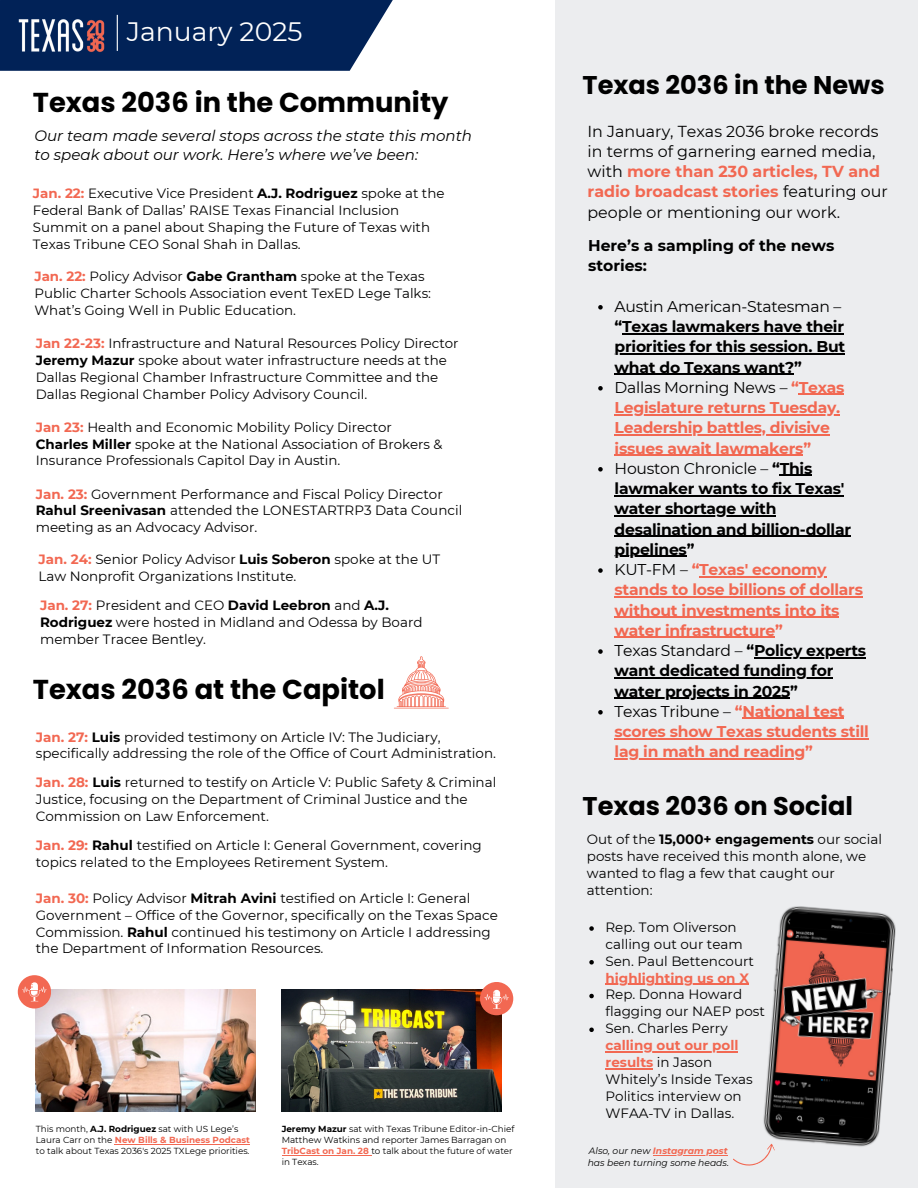
<style>
.page{position:relative;width:918px;height:1188px;background:#fff}
.page>*{position:absolute;margin:0;border:0;box-sizing:border-box;transform-origin:0 0}
.t1{font:700 27.3px "Poppins";color:#000}
.t2{font:26.55px "Montserrat";color:#fff}
.t3{font:700 25.65px "Poppins";color:#000}
.t4{font:15.9px/20.2px "Montserrat";color:#000}
.t5{font:700 15.6px/20.2px "Montserrat";letter-spacing:-.015em;color:#f26852}
.t6{font:700 15.6px/20.2px "Montserrat";letter-spacing:-.015em;color:#000}
.t7{font:15.6px/20.2px "Montserrat";letter-spacing:-.015em;color:#000}
.t8{font:italic 15px/19.2px "Montserrat";color:#000}
.t9{font:13.5px/16.8px "Montserrat";color:#000}
.t10{font:700 13.5px/16.8px "Montserrat";color:#f26852}
.t11{font:13.35px/17px "Montserrat";color:#000}
.t12{font:italic 700 9.15px "Montserrat";color:#f26852}
.t13{font:italic 9.15px "Montserrat";color:#000}
.t14{font:8.85px/10.9px "Montserrat";color:#000}
.s1{font-weight:700;color:#f26852}
.s2{font-weight:700}
.s3{font-weight:400}
.s4{color:#f26852}
.s5{font-weight:400;color:#000}
.s6{color:#000}
</style>
<div class="page">
<div style="left:556px;top:0;width:362px;height:1188px;background:#ecedef"></div>
<div style="left:0;top:0;width:425px;height:71px;background:#012257"></div>
<img style="left:18px;top:19px;width:87px;height:33px">
<hr style="left:117px;top:15px;width:1px;height:36px;background:#fff">
<img style="left:763px;top:906px;width:133px;height:241px">
<svg style="left:394px;top:656px;width:55px;height:53px"></svg>
<img style="left:282px;top:990px;width:219px;height:121px">
<img style="left:36px;top:990px;width:219px;height:121px">
<div style="left:18px;top:975px;width:33px;height:34px;background:#f26852;border-radius:50%"></div>
<div style="left:480px;top:982px;width:33px;height:33px;background:#f26852;border-radius:50%"></div>
<svg style="left:484px;top:990px;width:25px;height:19px"></svg>
<svg style="left:22px;top:982px;width:25px;height:19px"></svg>
<svg style="left:733px;top:1143px;width:44px;height:23px"></svg>
<svg style="left:598px;top:305px;width:5px;height:5px"></svg>
<hr style="left:622px;top:333px;width:222px;height:1px;background:#000">
<hr style="left:615px;top:353px;width:230px;height:2px;background:#000">
<hr style="left:615px;top:374px;width:179px;height:1px;background:#000">
<svg style="left:598px;top:386px;width:5px;height:5px"></svg>
<hr style="left:799px;top:394px;width:45px;height:1px;background:#f26852">
<hr style="left:615px;top:414px;width:225px;height:1px;background:#f26852">
<hr style="left:615px;top:434px;width:215px;height:2px;background:#f26852">
<hr style="left:615px;top:455px;width:188px;height:1px;background:#f26852">
<svg style="left:598px;top:467px;width:5px;height:5px"></svg>
<hr style="left:780px;top:475px;width:32px;height:1px;background:#000">
<hr style="left:615px;top:495px;width:229px;height:1px;background:#000">
<hr style="left:615px;top:515px;width:161px;height:2px;background:#000">
<hr style="left:615px;top:536px;width:236px;height:1px;background:#000">
<hr style="left:615px;top:556px;width:72px;height:1px;background:#000">
<svg style="left:598px;top:568px;width:5px;height:5px"></svg>
<hr style="left:699px;top:576px;width:127px;height:1px;background:#f26852">
<hr style="left:615px;top:596px;width:248px;height:2px;background:#f26852">
<hr style="left:615px;top:617px;width:224px;height:1px;background:#f26852">
<hr style="left:615px;top:637px;width:160px;height:1px;background:#f26852">
<svg style="left:598px;top:649px;width:5px;height:5px"></svg>
<hr style="left:754px;top:657px;width:112px;height:1px;background:#000">
<hr style="left:615px;top:677px;width:218px;height:2px;background:#000">
<hr style="left:615px;top:698px;width:175px;height:1px;background:#000">
<svg style="left:598px;top:710px;width:5px;height:5px"></svg>
<hr style="left:742px;top:718px;width:102px;height:1px;background:#f26852">
<hr style="left:615px;top:738px;width:254px;height:1px;background:#f26852">
<hr style="left:615px;top:758px;width:190px;height:2px;background:#f26852">
<hr style="left:115px;top:1144px;width:135px;height:1px;background:#f26852">
<hr style="left:282px;top:1155px;width:89px;height:1px;background:#f26852">
<hr style="left:653px;top:1155px;width:75px;height:1px;background:#f26852">
<svg style="left:589px;top:926px;width:5px;height:5px"></svg>
<svg style="left:589px;top:960px;width:5px;height:5px"></svg>
<hr style="left:606px;top:984px;width:143px;height:1px;background:#f26852">
<svg style="left:589px;top:994px;width:5px;height:4px"></svg>
<svg style="left:589px;top:1028px;width:5px;height:4px"></svg>
<hr style="left:606px;top:1051px;width:132px;height:1px;background:#f26852">
<hr style="left:606px;top:1068px;width:47px;height:1px;background:#f26852">
<p class="t2" style="left:127px;top:16px;width:177px">January 2025</p>
<p class="t1" style="left:33px;top:84px;width:417px">Texas 2036 in the Community</p>
<h4 class="t8" style="left:34px;top:126px;width:439px">Our team made several stops across the state this month to speak about our work. Here’s where we’ve been:</h4>
<p class="t11" style="left:33px;top:185px;width:413px"><span class="s1">Jan. 22:</span> Executive Vice President <span class="s2">A.J. Rodriguez</span> spoke at the Federal Bank of Dallas’ RAISE Texas Financial Inclusion Summit on a panel about Shaping the Future of Texas with Texas Tribune CEO Sonal Shah in Dallas.</p>
<p class="t11" style="left:34px;top:268px;width:398px"><span class="s1">Jan. 22:</span> Policy Advisor <span class="s2">Gabe Grantham</span> spoke at the Texas<br>Public Charter Schools Association event TexED Lege Talks:<br>What’s Going Well in Public Education.</p>
<p class="t11" style="left:36px;top:335px;width:424px"><span class="s1">Jan 22-23:</span> Infrastructure and Natural Resources Policy Director <span class="s2">Jeremy Mazur</span> spoke about water infrastructure needs at the Dallas Regional Chamber Infrastructure Committee and the Dallas Regional Chamber Policy Advisory Council.</p>
<p class="t11" style="left:36px;top:418px;width:408px"><span class="s1">Jan 23:</span> Health and Economic Mobility Policy Director<br><span class="s2">Charles Miller</span> spoke at the National Association of Brokers &amp;<br>Insurance Professionals Capitol Day in Austin.</p>
<h1 class="t9" style="left:36px;top:485px;width:428px"><span class="s1">Jan. 23:</span> Government Performance and Fiscal Policy Director<br><span class="s2">Rahul Sreenivasan</span> attended the LONESTARTRP3 Data Council meeting as an Advocacy Advisor.</h1>
<h4 class="t9" style="left:39px;top:551px;width:403px"><span class="s1">Jan. 24:</span> Senior Policy Advisor <span class="s2">Luis Soberon</span> spoke at the UT<br>Law Nonprofit Organizations Institute.</h4>
<h3 class="t9" style="left:40px;top:597px;width:384px"><span class="s1">Jan. 27:</span> President and CEO <span class="s2">David Leebron</span> and <span class="s2">A.J.<br>Rodriguez</span> were hosted in Midland and Odessa by Board member Tracee Bentley.</h3>
<h1 class="t1" style="left:33px;top:670px;width:353px">Texas 2036 at the Capitol</h1>
<p class="t9" style="left:36px;top:728px;width:462px"><span class="s1">Jan. 27:</span> <span class="s2">Luis</span> provided testimony on Article IV: The Judiciary, specifically addressing the role of the Office of Court Administration.</p>
<p class="t9" style="left:36px;top:774px;width:462px"><span class="s1">Jan. 28:</span> <span class="s2">Luis</span> returned to testify on Article V: Public Safety &amp; Criminal<br>Justice, focusing on the Department of Criminal Justice and the<br>Commission on Law Enforcement.</p>
<p class="t9" style="left:36px;top:837px;width:447px"><span class="s1">Jan. 29:</span> <span class="s2">Rahul</span> testified on Article I: General Government, covering topics related to the Employees Retirement System.</p>
<p class="t9" style="left:36px;top:890px;width:464px"><span class="s1">Jan. 30:</span> Policy Advisor <span class="s2">Mitrah Avini</span> testified on Article I: General Government – Office of the Governor, specifically on the Texas Space Commission. <span class="s2">Rahul</span> continued his testimony on Article I addressing the Department of Information Resources.</p>
<p class="t14" style="left:36px;top:1123px;width:216px">This month, <span class="s2">A.J. Rodriguez</span> sat with US Lege’s<br>Laura Carr on the <span class="s1">New Bills &amp; Business Podcast </span>to talk about Texas 2036's 2025 TXLege priorities.</p>
<p class="t14" style="left:282px;top:1123px;width:234px"><span class="s2">Jeremy Mazur</span> sat with Texas Tribune Editor-in-Chief Matthew Watkins and reporter James Barragan on <span class="s1">TribCast on Jan. 28</span> to talk about the future of water in Texas.</p>
<p class="t3" style="left:583px;top:67px;width:304px">Texas 2036 in the News</p>
<h2 class="t4" style="left:588px;top:121px;width:302px">In January, Texas 2036 broke records in terms of garnering earned media, with <span class="s1">more than 230 articles, TV and radio broadcast stories</span> featuring our people or mentioning our work.</h2>
<h5 class="t6" style="left:588px;top:235px;width:248px">Here’s a sampling of the news stories:</h5>
<h5 class="t7" style="left:615px;top:296px;width:231px">Austin American-Statesman – <span class="s2">“Texas lawmakers have their</span></h5>
<h5 class="t6" style="left:615px;top:337px;width:232px">priorities for this session. But what do Texans want?”<br><span class="s3">Dallas Morning News –</span> <span class="s4">“Texas</span></h5>
<h5 class="t5" style="left:615px;top:397px;width:227px">Legislature returns Tuesday.</h5>
<h5 class="t5" style="left:615px;top:418px;width:231px">Leadership battles, divisive issues await lawmakers”<br><span class="s5">Houston Chronicle –</span> <span class="s6">“This lawmaker wants to fix Texas'</span></h5>
<h5 class="t6" style="left:615px;top:499px;width:238px">water shortage with desalination and billion-dollar</h5>
<p class="t5" style="left:615px;top:539px;width:214px"><span class="s6">pipelines”<br></span><span class="s5">KUT-FM –</span> “Texas' economy</p>
<h1 class="t5" style="left:615px;top:580px;width:253px">stands to lose billions of dollars without investments into its water infrastructure”<br><span class="s5">Texas Standard –</span> <span class="s6">“Policy experts</span></h1>
<h5 class="t6" style="left:615px;top:661px;width:220px">want dedicated funding for</h5>
<h5 class="t6" style="left:615px;top:681px;width:231px">water projects in 2025”<br><span class="s3">Texas Tribune –</span> <span class="s4">“National test</span></h5>
<h5 class="t5" style="left:615px;top:721px;width:256px">scores show Texas students still</h5>
<p class="t5" style="left:615px;top:742px;width:200px">lag in math and reading”</p>
<p class="t3" style="left:583px;top:788px;width:272px">Texas 2036 on Social</p>
<h5 class="t9" style="left:587px;top:831px;width:297px">Out of the <span class="s2">15,000+ engagements</span> our social posts have received this month alone, we wanted to flag a few that caught our attention:</h5>
<p class="t9" style="left:606px;top:919px;width:139px">Rep. Tom Oliverson calling out our team</p>
<p class="t9" style="left:606px;top:952px;width:150px">Sen. Paul Bettencourt</p>
<p class="t10" style="left:606px;top:969px;width:145px">highlighting us on X<br><span class="s5">Rep. Donna Howard</span></p>
<p class="t9" style="left:606px;top:1003px;width:161px">flagging our NAEP post<br>Sen. Charles Perry</p>
<p class="t9" style="left:606px;top:1037px;width:149px"><span class="s1">calling out our poll results</span> in Jason<br>Whitely’s Inside Texas<br>Politics interview on<br>WFAA-TV in Dallas.</p>
<p class="t12" style="left:589px;top:1146px;width:140px"><span class="s5">Also, our new</span> Instagram post</p>
<h1 class="t13" style="left:588px;top:1157px;width:143px">has been turning some heads.</h1>
</div>
